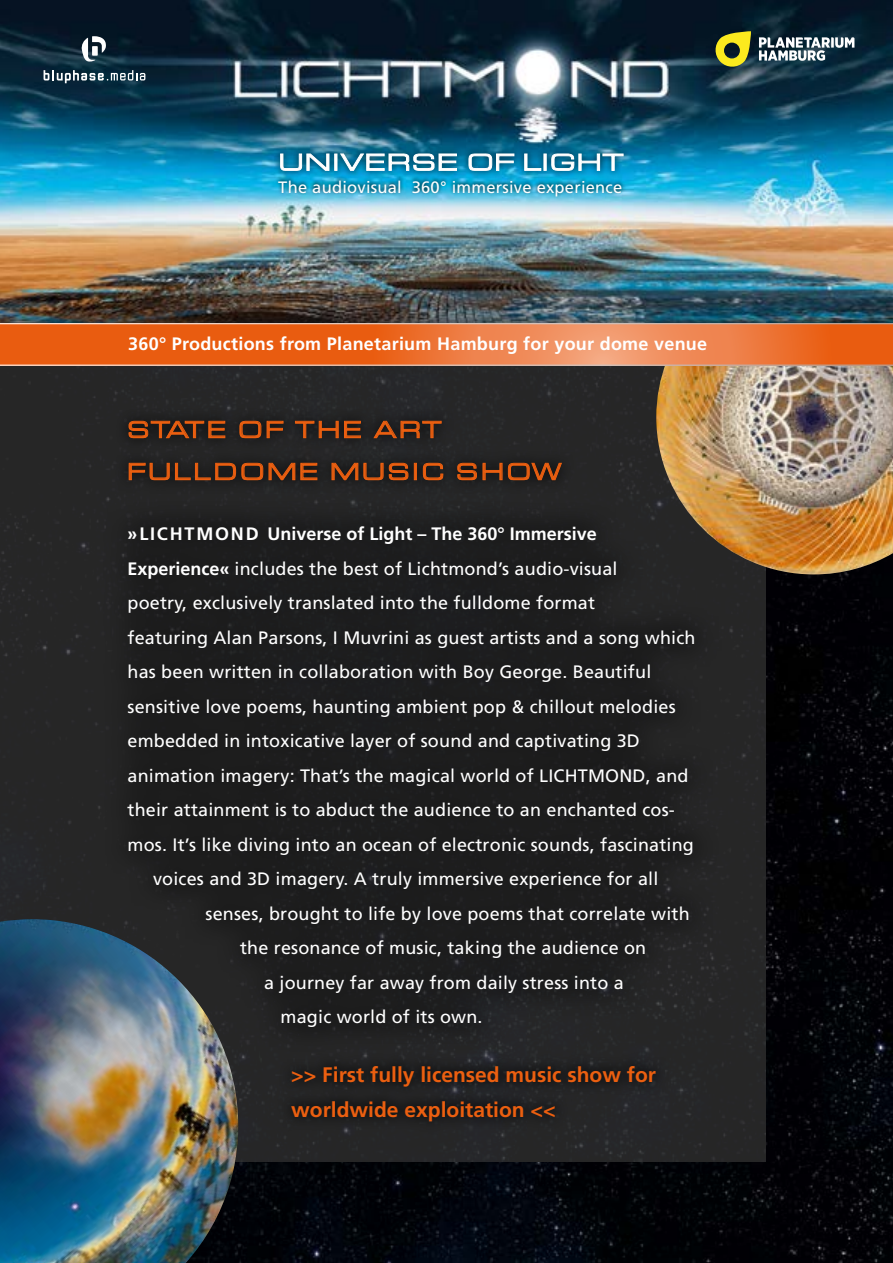
<style>
.page{position:relative;width:893px;height:1263px;background:#fff}
.page>*{position:absolute;margin:0;border:0;box-sizing:border-box;transform-origin:0 0}
.t1{font:700 21px/34.5px "Frutiger";color:#eb5f10}
.t2{font:21px/42px "Thekla Extended";letter-spacing:.18em;color:#eb5f10}
.t3{font:18px "Frutiger";letter-spacing:.01em;color:#fff}
.t4{font:700 18px "Frutiger";letter-spacing:.015em;color:#fff}
.t5{font:16.5px "Frutiger";letter-spacing:.015em;color:#fff}
.s1{font-weight:700}
</style>
<div class="page">
<img style="left:254px;top:574px;width:639px;height:689px">
<div style="left:0;top:88px;width:765px;height:1073px;background:#262626"></div>
<img style="left:656px;top:366px;width:237px;height:208px">
<img style="left:0;top:0;width:893px;height:323px">
<div style="left:274px;top:147px;width:356px;height:30px;background:#000;opacity:.75"></div>
<svg style="left:280px;top:153px;width:344px;height:18px;background:#5ea2bc"></svg>
<div style="left:275px;top:176px;width:351px;height:22px;background:#000;opacity:.75"></div>
<svg style="left:81px;top:36px;width:25px;height:26px"></svg>
<svg style="left:44px;top:70px;width:101px;height:13px"></svg>
<svg style="left:0;top:905px;width:254px;height:358px"></svg>
<img style="left:0;top:919px;width:246px;height:344px">
<svg style="left:0;top:323px;width:893px;height:43px;background:#ea7436"></svg>
<svg style="left:714px;top:31px;width:37px;height:37px"></svg>
<svg style="left:759px;top:37px;width:95px;height:24px"></svg>
<svg style="left:128px;top:421px;width:98px;height:18px"></svg>
<svg style="left:239px;top:420px;width:45px;height:19px"></svg>
<svg style="left:295px;top:421px;width:66px;height:17px"></svg>
<svg style="left:373px;top:421px;width:69px;height:18px"></svg>
<svg style="left:129px;top:462px;width:189px;height:19px"></svg>
<svg style="left:331px;top:463px;width:77px;height:18px"></svg>
<div style="left:414px;top:463px;width:3px;height:17px;border:1px solid #eb5f10"></div>
<svg style="left:422px;top:463px;width:22px;height:17px"></svg>
<svg style="left:457px;top:462px;width:105px;height:19px"></svg>
<div style="left:101px;top:498px;width:621px;height:556px;background:#1d1d1e"></div>
<div style="left:277px;top:1052px;width:391px;height:83px;background:#222324"></div>
<p class="t5" style="left:278px;top:177px;width:346px">The audiovisual 360° immersive experience</p>
<p class="t4" style="left:128px;top:333px;width:580px">360° Productions from Planetarium Hamburg for your dome venue</p>
<p class="t2" style="left:128px;top:408px;width:435px">STATE OF THE ART<br>FULLDOME MUSIC SHOW</p>
<p class="t4" style="left:128px;top:523px;width:471px">»LICHTMOND Universe of Light – The 360° Immersive</p>
<p class="t3" style="left:128px;top:558px;width:492px"><span class="s1">Experience«</span> includes the best of Lichtmond’s audio-visual</p>
<p class="t3" style="left:128px;top:592px;width:469px">poetry, exclusively translated into the fulldome format</p>
<p class="t3" style="left:128px;top:627px;width:570px">featuring Alan Parsons, I Muvrini as guest artists and a song which</p>
<p class="t3" style="left:128px;top:661px;width:525px">has been written in collaboration with Boy George. Beautiful</p>
<p class="t3" style="left:128px;top:696px;width:550px">sensitive love poems, haunting ambient pop &amp; chillout melodies</p>
<p class="t3" style="left:128px;top:730px;width:514px">embedded in intoxicative layer of sound and captivating 3D</p>
<p class="t3" style="left:128px;top:765px;width:562px">animation imagery: That’s the magical world of LICHTMOND, and</p>
<p class="t3" style="left:128px;top:799px;width:549px">their attainment is to abduct the audience to an enchanted cos-</p>
<p class="t3" style="left:128px;top:834px;width:568px">mos. It’s like diving into an ocean of electronic sounds, fascinating</p>
<p class="t3" style="left:153px;top:868px;width:507px">voices and 3D imagery. A truly immersive experience for all</p>
<p class="t3" style="left:206px;top:903px;width:486px">senses, brought to life by love poems that correlate with</p>
<p class="t3" style="left:240px;top:937px;width:408px">the resonance of music, taking the audience on</p>
<p class="t3" style="left:264px;top:972px;width:361px">a journey far away from daily stress into a</p>
<p class="t3" style="left:281px;top:1006px;width:203px">magic world of its own.</p>
<p class="t1" style="left:291px;top:1058px;width:366px">&gt;&gt; First fully licensed music show for worldwide exploitation &lt;&lt;</p>
</div>
